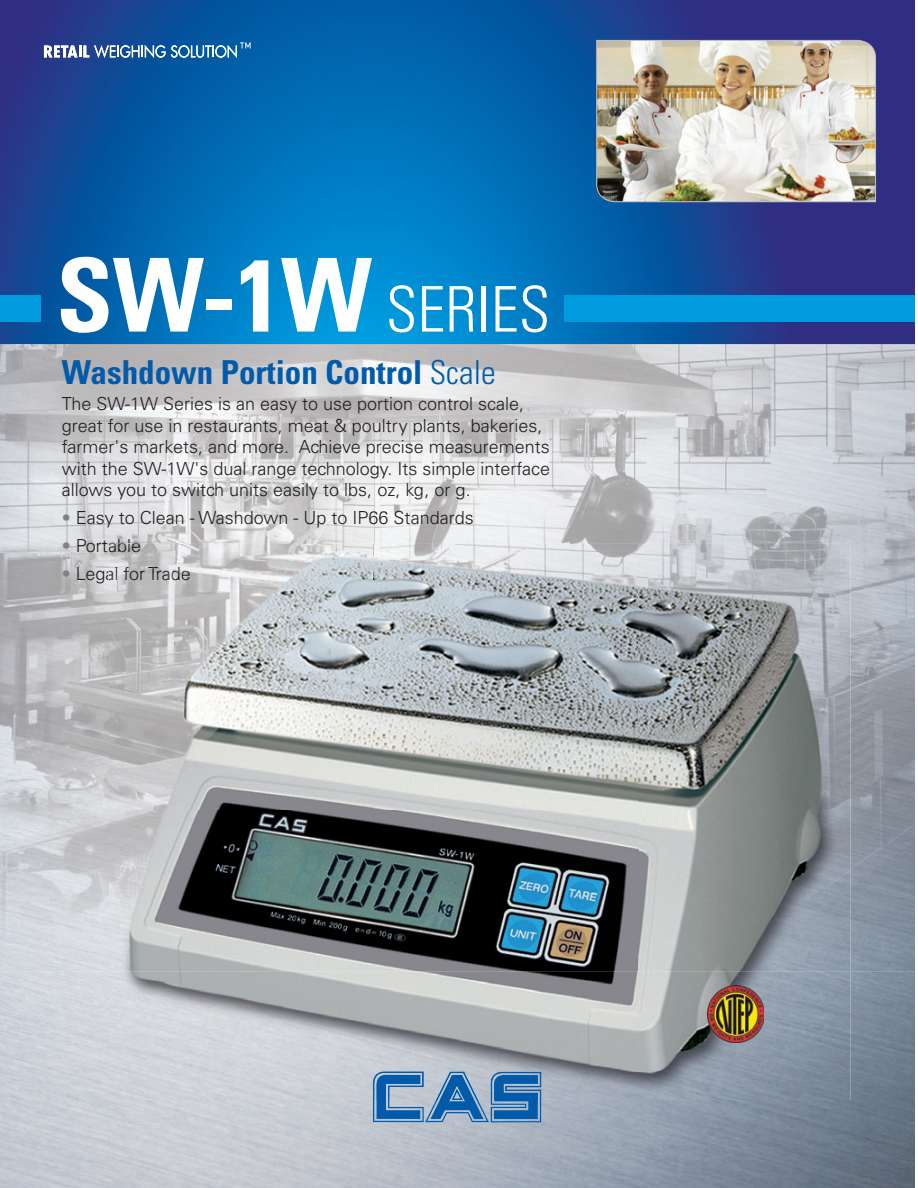
<style>
.page{position:relative;width:918px;height:1188px;background:#fff}
.page>*{position:absolute;margin:0;border:0;box-sizing:border-box;transform-origin:0 0}
.t1{font:300 condensed 63px "Univers LT Std";color:#fff}
.t2{font:700 condensed 33px "Univers LT Std";color:#015aaa}
.t3{font:300 18px/21.6px "Univers LT Std";color:#231f20}
.s1{font-weight:700;font-size:102px}
.s2{font-weight:300}
.s3{color:#808285}
.s4{color:#110c0f}
.s5{color:#161214}
.s6{color:#1b181a}
.s7{color:#131013}
.s8{color:#120d10}
.s9{color:#161315}
.s10{color:#131012}
</style>
<div class="page">
<img style="left:0;top:0;width:645px;height:344px">
<img style="left:645px;top:0;width:269px;height:46px">
<div style="left:862px;top:46px;width:52px;height:298px;background:#302e82"></div>
<img style="left:645px;top:202px;width:217px;height:142px">
<img style="left:808px;top:971px;width:106px;height:217px">
<img style="left:159px;top:1100px;width:649px;height:88px">
<div style="left:564px;top:296px;width:350px;height:26px;background:#009bde"></div>
<div style="left:0;top:296px;width:40px;height:26px;background:#009bde"></div>
<svg style="left:44px;top:42px;width:207px;height:16px"></svg>
<img style="left:0;top:344px;width:914px;height:209px">
<img style="left:0;top:553px;width:109px;height:418px">
<img style="left:850px;top:553px;width:64px;height:418px">
<img style="left:78px;top:539px;width:62px;height:14px">
<img style="left:78px;top:567px;width:31px;height:17px">
<img style="left:109px;top:544px;width:741px;height:556px">
<svg style="left:373px;top:1072px;width:168px;height:51px"></svg>
<img style="left:109px;top:544px;width:31px;height:9px">
<img style="left:596px;top:40px;width:280px;height:162px">
<img style="left:707px;top:985px;width:57px;height:57px">
<h1 class="t1" style="left:56px;top:286px;width:495px"><span class="s1">SW-1W</span> SERIES</h1>
<h2 class="t2" style="left:62px;top:359px;width:435px">Washdown Portion Control <span class="s2">Scale</span></h2>
<p class="t3" style="left:62px;top:394px;width:490px">The SW-1W Series is an easy to use portion control scale, great for use in restaurants, meat &amp; poultry plants, bakeries, farmer's markets, and more. Achieve precise measurements with the SW-1W's dual range technology. Its simple interface allows you to switch units easily to lbs, oz, kg, or g.</p>
<p class="t3" style="left:62px;top:508px;width:414px"><span class="s3">•</span> Easy to Clean - Washdown - Up to IP66 Standards</p>
<p class="t3" style="left:62px;top:536px;width:81px"><span class="s3">•</span> Port<span class="s4">ab</span><span class="s5">le</span></p>
<p class="t3" style="left:62px;top:564px;width:131px"><span class="s3">•</span> Leg<span class="s6">al</span> <span class="s7">fo</span><span class="s8">r</span> <span class="s9">T</span><span class="s10">r</span><span class="s9">ad</span><span class="s6">e</span></p>
</div>
